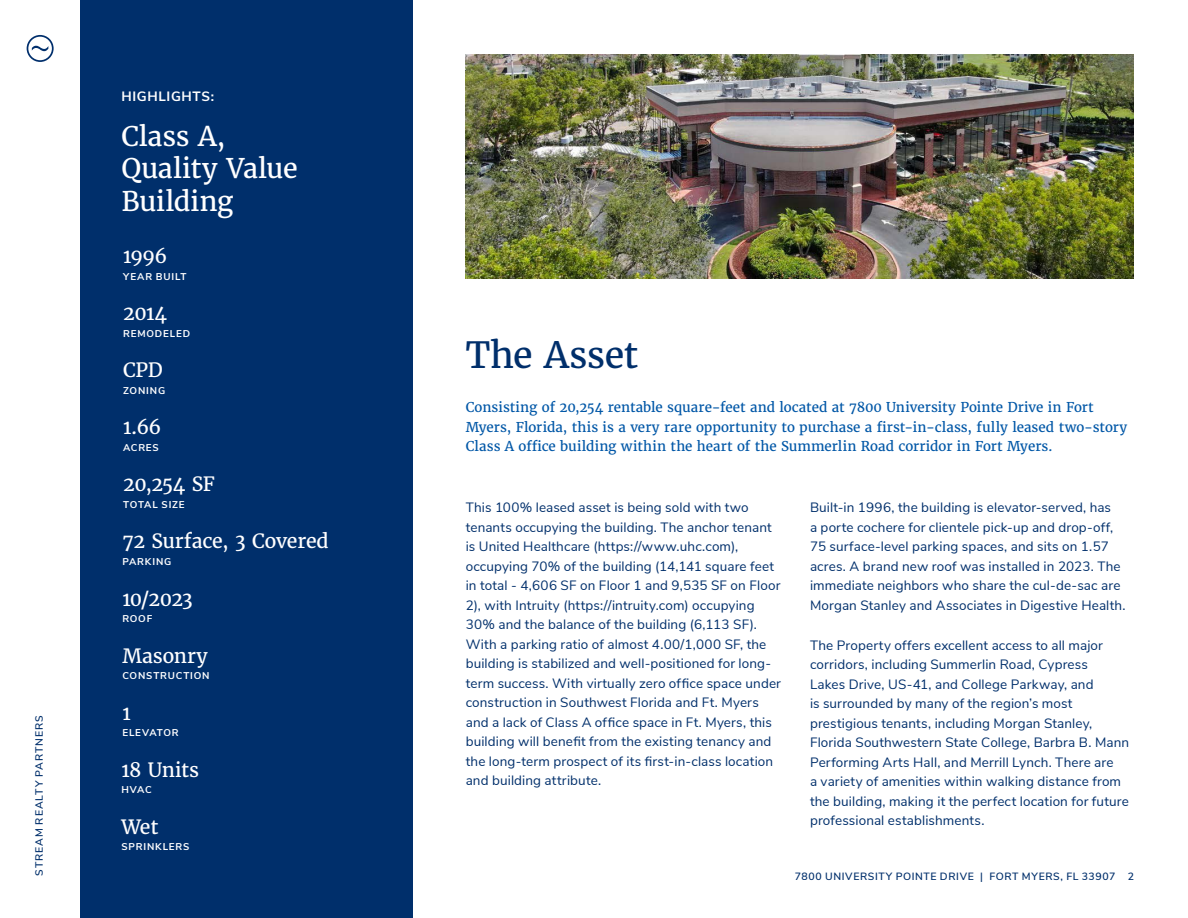
<style>
.page{position:relative;width:1188px;height:918px;background:#fff}
.page>*{position:absolute;margin:0;border:0;box-sizing:border-box;transform-origin:0 0}
.t1{font:36px "Merriweather";letter-spacing:-.015em;color:#002f6b}
.t2{font:27px/32.4px "Merriweather";letter-spacing:-.01em;color:#fff}
.t3{font:19.65px "Merriweather";letter-spacing:-.025em;color:#fff}
.t4{font:19.65px "Merriweather";letter-spacing:-.005em;color:#fff}
.t5{font:13.5px/19.5px "Nunito Sans";letter-spacing:.01em;color:#002f6b}
.Heading_2{font:13.5px/19.5px "Merriweather";color:#0157a7}
.t6{font:700 13.5px "Nunito Sans";letter-spacing:.05em;color:#fff}
.t7{font:600 10.5px "Nunito Sans";letter-spacing:.065em;color:#002f6b}
.t8{font:600 10.5px "Nunito Sans";letter-spacing:.085em;color:#002f6b}
.t9{font:700 9.75px "Nunito Sans";letter-spacing:.08em;color:#fff}
</style>
<div class="page">
<div style="left:80px;top:0;width:333px;height:918px;background:#002f6b"></div>
<img style="left:466px;top:54px;width:668px;height:224px">
<svg style="left:27px;top:35px;width:27px;height:27px"></svg>
<p class="t8" style="left:31px;top:876px;width:162px;rotate:-90deg">STREAM REALTY PARTNERS</p>
<p class="t6" style="left:122px;top:86px;width:94px">HIGHLIGHTS:</p>
<p class="t2" style="left:122px;top:120px;width:178px">Class A,<br>Quality Value<br>Building</p>
<p class="t3" style="left:123px;top:244px;width:46px">1996</p>
<p class="t9" style="left:123px;top:270px;width:65px">YEAR BUILT</p>
<p class="t3" style="left:123px;top:301px;width:45px">2014</p>
<p class="t9" style="left:123px;top:327px;width:68px">REMODELED</p>
<p class="t3" style="left:123px;top:358px;width:41px">CPD</p>
<p class="t9" style="left:123px;top:384px;width:44px">ZONING</p>
<p class="t3" style="left:123px;top:415px;width:40px">1.66</p>
<p class="t9" style="left:123px;top:441px;width:37px">ACRES</p>
<p class="t3" style="left:123px;top:472px;width:93px">20,254 SF</p>
<p class="t9" style="left:123px;top:498px;width:63px">TOTAL SIZE</p>
<p class="t3" style="left:122px;top:529px;width:208px">72 Surface, 3 Covered</p>
<p class="t9" style="left:122px;top:555px;width:50px">PARKING</p>
<p class="t3" style="left:122px;top:586px;width:72px">10/2023</p>
<p class="t9" style="left:122px;top:612px;width:31px">ROOF</p>
<p class="t4" style="left:122px;top:643px;width:87px">Masonry</p>
<p class="t9" style="left:122px;top:669px;width:89px">CONSTRUCTION</p>
<p class="t3" style="left:122px;top:700px;width:10px">1</p>
<p class="t9" style="left:122px;top:726px;width:58px">ELEVATOR</p>
<p class="t3" style="left:122px;top:757px;width:79px">18 Units</p>
<p class="t9" style="left:122px;top:783px;width:32px">HVAC</p>
<p class="t3" style="left:122px;top:814px;width:38px">Wet</p>
<p class="t9" style="left:122px;top:840px;width:69px">SPRINKLERS</p>
<p class="t1" style="left:466px;top:333px;width:174px">The Asset</p>
<p class="Heading_2" style="left:466px;top:398px;width:663px">Consisting of 20,254 rentable square-feet and located at 7800 University Pointe Drive in Fort<br>Myers, Florida, this is a very rare opportunity to purchase a first-in-class, fully leased two-story<br>Class A office building within the heart of the Summerlin Road corridor in Fort Myers.</p>
<p class="t5" style="left:466px;top:497px;width:317px">This 100% leased asset is being sold with two tenants occupying the building. The anchor tenant is United Healthcare (https://www.uhc.com), occupying 70% of the building (14,141 square feet in total - 4,606 SF on Floor 1 and 9,535 SF on Floor 2), with Intruity (https://intruity.com) occupying 30% and the balance of the building (6,113 SF).<br>With a parking ratio of almost 4.00/1,000 SF, the building is stabilized and well-positioned for long&shy;term success. With virtually zero office space under construction in Southwest Florida and Ft. Myers and a lack of Class A office space in Ft. Myers, this building will benefit from the existing tenancy and the long-term prospect of its first-in-class location and building attribute.</p>
<p class="t5" style="left:810px;top:497px;width:317px">Built-in 1996, the building is elevator-served, has<br>a porte cochere for clientele pick-up and drop-off, 75 surface-level parking spaces, and sits on 1.57 acres. A brand new roof was installed in 2023. The immediate neighbors who share the cul-de-sac are Morgan Stanley and Associates in Digestive Health.</p>
<p class="t5" style="left:810px;top:634px;width:321px">The Property offers excellent access to all major corridors, including Summerlin Road, Cypress<br>Lakes Drive, US-41, and College Parkway, and<br>is surrounded by many of the region’s most prestigious tenants, including Morgan Stanley, Florida Southwestern State College, Barbra B. Mann Performing Arts Hall, and Merrill Lynch. There are<br>a variety of amenities within walking distance from the building, making it the perfect location for future professional establishments.</p>
<p class="t7" style="left:795px;top:868px;width:341px">7800 UNIVERSITY POINTE DRIVE | FORT MYERS, FL 33907 2</p>
</div>
